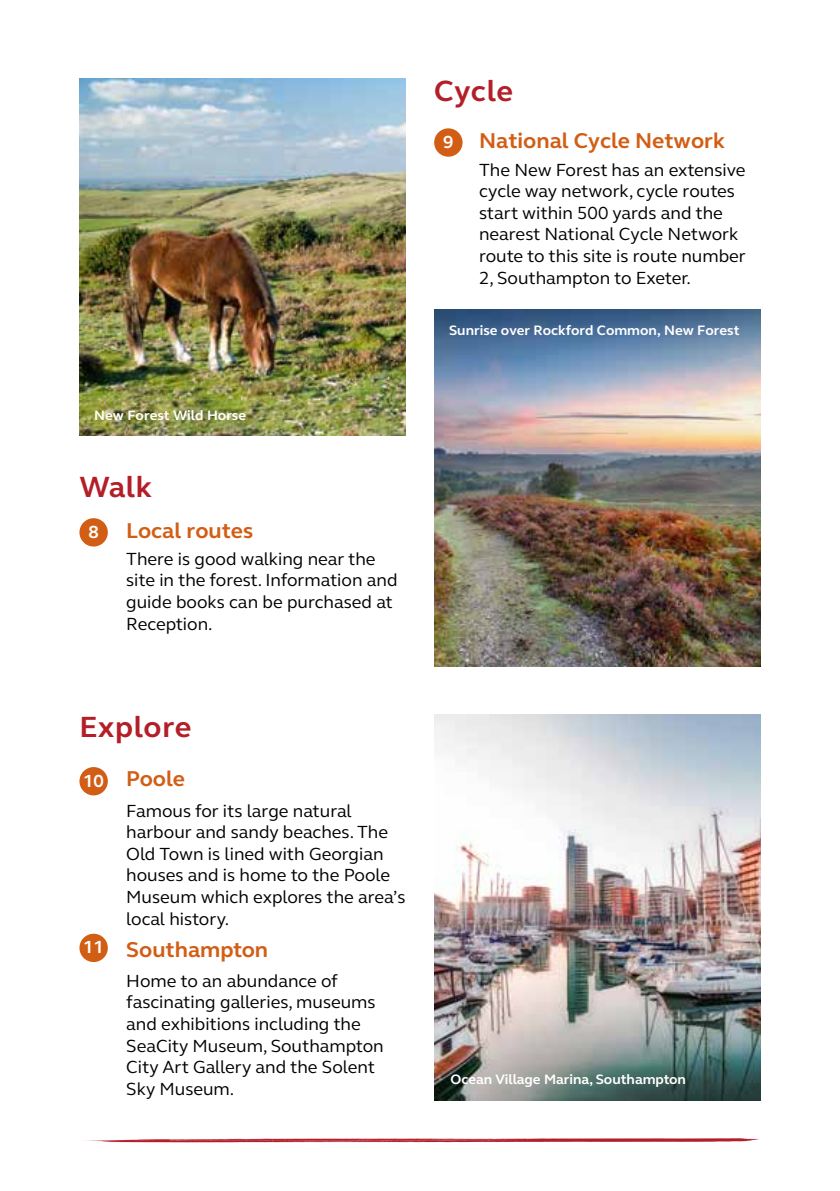
<style>
.page{position:relative;width:840px;height:1191px;background:#fff}
.page>*{position:absolute;margin:0;border:0;box-sizing:border-box;transform-origin:0 0}
.t1{font:700 30px "FS Elliot";letter-spacing:.025em;color:#b31f29}
.t2{font:700 22px "FS Elliot";color:#d25e15}
.t3{font:18px/21.6px "FS Elliot";color:#000}
.t4{font:700 18px "FS Elliot";color:#fff}
.t5{font:700 14px "FS Elliot";color:#fff}
</style>
<div class="page">
<img style="left:434px;top:309px;width:326px;height:357px">
<img style="left:434px;top:714px;width:326px;height:386px">
<div style="left:79px;top:933px;width:29px;height:29px;background:#d25e15;border-radius:50%"></div>
<div style="left:79px;top:767px;width:29px;height:28px;background:#d25e15;border-radius:50%"></div>
<div style="left:79px;top:518px;width:29px;height:28px;background:#d25e15;border-radius:50%"></div>
<img style="left:79px;top:78px;width:326px;height:358px">
<div style="left:434px;top:128px;width:28px;height:29px;background:#d25e15;border-radius:50%"></div>
<svg style="left:86px;top:1138px;width:674px;height:5px"></svg>
<p class="t5" style="left:94px;top:406px;width:153px">New Forest Wild Horse</p>
<h1 class="t1" style="left:79px;top:466px;width:74px">Walk</h1>
<p class="t2" style="left:126px;top:515px;width:128px">Local routes</p>
<p class="t3" style="left:126px;top:547px;width:272px">There is good walking near the site in the forest. Information and guide books can be purchased at<br>Reception.</p>
<p class="t4" style="left:88px;top:519px;width:12px">8</p>
<h1 class="t1" style="left:434px;top:71px;width:80px">Cycle</h1>
<p class="t4" style="left:443px;top:130px;width:12px">9</p>
<p class="t2" style="left:479px;top:126px;width:247px">National Cycle Network</p>
<p class="t3" style="left:479px;top:158px;width:268px">The New Forest has an extensive cycle way network, cycle routes start within 500 yards and the nearest National Cycle Network route to this site is route number<br>2, Southampton to Exeter.</p>
<p class="t5" style="left:449px;top:320px;width:292px">Sunrise over Rockford Common, New Forest</p>
<h1 class="t1" style="left:79px;top:707px;width:113px">Explore</h1>
<p class="t4" style="left:83px;top:768px;width:22px">10</p>
<p class="t4" style="left:83px;top:935px;width:22px">11</p>
<p class="t2" style="left:126px;top:764px;width:60px">Poole</p>
<p class="t3" style="left:126px;top:799px;width:281px">Famous for its large natural harbour and sandy beaches. The<br>Old Town is lined with Georgian houses and is home to the Poole<br>Museum which explores the area’s local history.</p>
<p class="t2" style="left:126px;top:934px;width:143px">Southampton</p>
<p class="t3" style="left:126px;top:969px;width:259px">Home to an abundance of fascinating galleries, museums and exhibitions including the<br>SeaCity Museum, Southampton<br>City Art Gallery and the Solent<br>Sky Museum.</p>
<p class="t5" style="left:450px;top:1070px;width:237px">Ocean Village Marina, Southampton</p>
</div>
